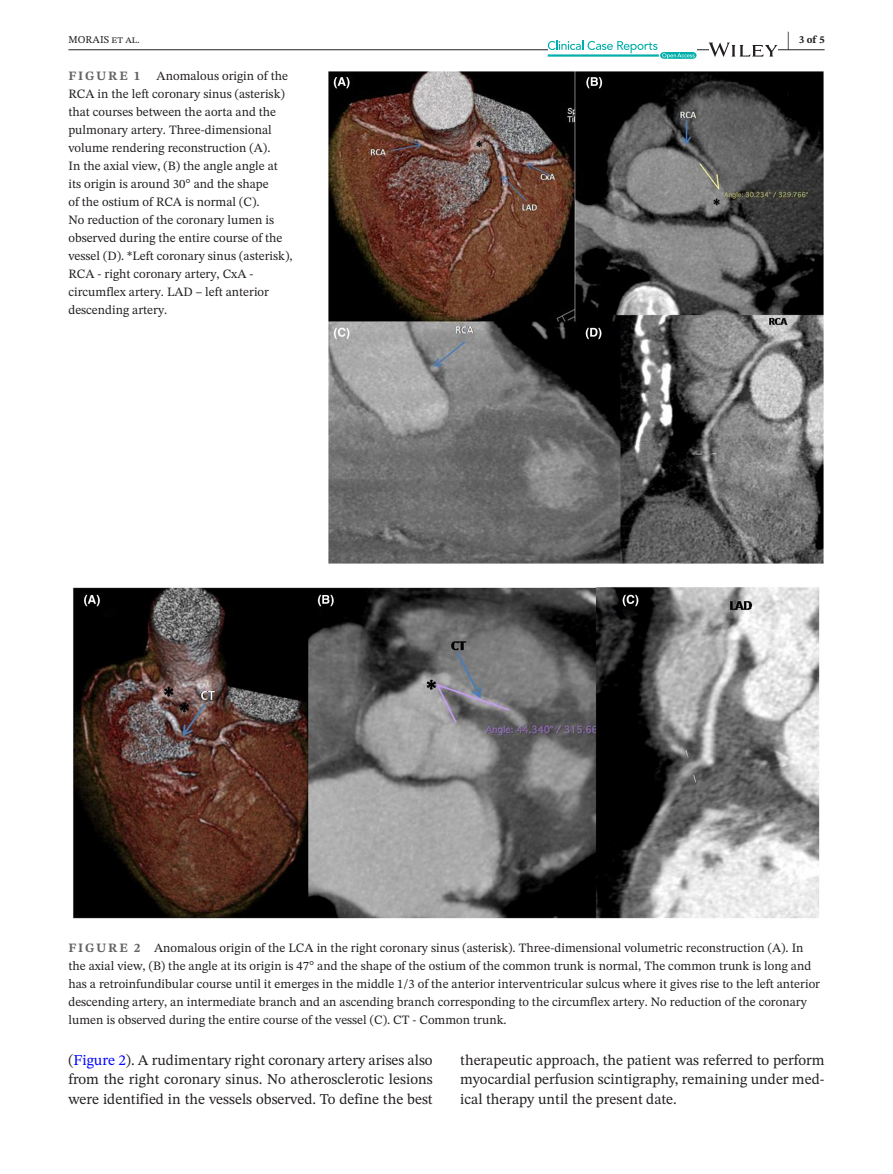
<style>
.page{position:relative;width:893px;height:1174px;background:#fff}
.page>*{position:absolute;margin:0;border:0;box-sizing:border-box;transform-origin:0 0}
.t1{font:700 21px "STIX Two Text";color:#231f20;scale:.42 1}
.t2{font:15px/19.5px "STIX Two Text";color:#231f20;text-align:justify}
.t3{font:12.75px/18px "STIX Two Text";color:#231f20}
.t4{font:700 12.75px "STIX Two Text";letter-spacing:.14em;color:#636366}
.t5{font:10.5px "STIX Two Text";color:#231f20}
.t6{font:700 10.5px "STIX Two Text";color:#231f20}
.s1{font-weight:700;color:#636366}
.s2{color:#00f}
</style>
<div class="page">
<hr style="left:68px;top:49px;width:756px;height:1px;background:#231f20">
<svg style="left:548px;top:41px;width:148px;height:18px"></svg>
<svg style="left:709px;top:43px;width:68px;height:14px"></svg>
<img style="left:328px;top:71px;width:496px;height:493px">
<img style="left:73px;top:587px;width:747px;height:332px">
<h1 class="t1" style="left:787px;top:24px;width:8px">|</h1>
<p class="t5" style="left:68px;top:32px;width:73px">MORAIS et al.</p>
<p class="t6" style="left:799px;top:32px;width:27px">3 of 5</p>
<p class="t3" style="left:68px;top:66px;width:226px;text-indent:88px">Anomalous origin of the RCA in the left coronary sinus (asterisk) that courses between the aorta and the pulmonary artery. Three-dimensional volume rendering reconstruction (A).<br>In the axial view, (B) the angle angle at its origin is around 30° and the shape<br>of the ostium of RCA is normal (C).<br>No reduction of the coronary lumen is observed during the entire course of the vessel (D). *Left coronary sinus (asterisk), RCA - right coronary artery, CxA - circumflex artery. LAD – left anterior descending artery.</p>
<p class="t4" style="left:68px;top:66px;width:73px">FIGURE 1</p>
<p class="t3" style="left:68px;top:938px;width:753px"><span class="s1">FIGURE 2</span> Anomalous origin of the LCA in the right coronary sinus (asterisk). Three-dimensional volumetric reconstruction (A). In the axial view, (B) the angle at its origin is 47° and the shape of the ostium of the common trunk is normal, The common trunk is long and has a retroinfundibular course until it emerges in the middle 1/3 of the anterior interventricular sulcus where it gives rise to the left anterior descending artery, an intermediate branch and an ascending branch corresponding to the circumflex artery. No reduction of the coronary lumen is observed during the entire course of the vessel (C). CT - Common trunk.</p>
<p class="t2" style="left:68px;top:1050px;width:366px">(<span class="s2">Figure 2</span>). A rudimentary right coronary artery arises also from the right coronary sinus. No atherosclerotic lesions were identified in the vessels observed. To define the best</p>
<p class="t2" style="left:460px;top:1050px;width:366px">therapeutic approach, the patient was referred to perform myocardial perfusion scintigraphy, remaining under med&shy;ical therapy until the present date.</p>
</div>
